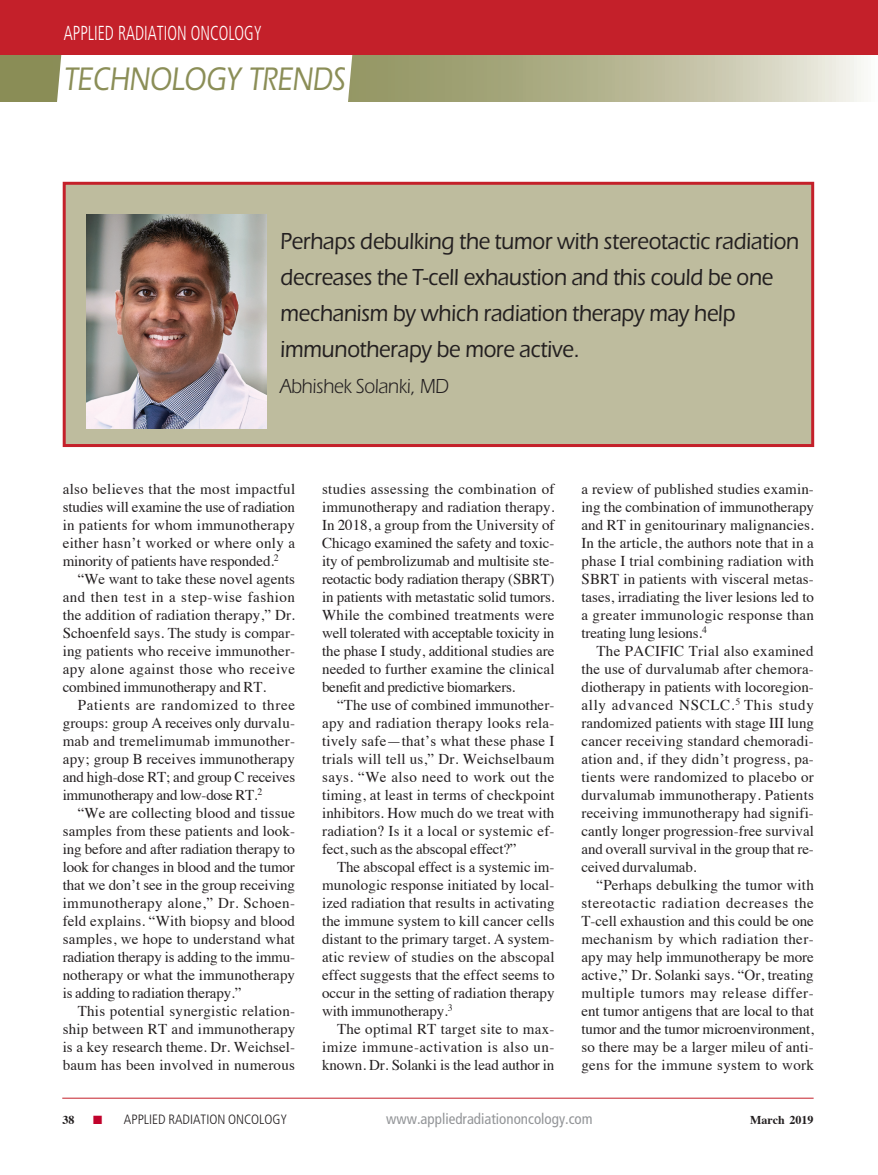
<style>
.page{position:relative;width:878px;height:1175px;background:#fff}
.page>*{position:absolute;margin:0;border:0;box-sizing:border-box;transform-origin:0 0}
.t1{font:500 33.75px "Itc Eras";color:#8b8e57;scale:.8 1}
.pull_quote{font:500 24px/36px "Itc Eras";letter-spacing:-.01em;color:#231f20;scale:.9 1}
.pull_quote-2{font:21px "Itc Eras";letter-spacing:-.01em;color:#231f20;scale:.9 1}
.t2{font:300 condensed 20.25px "Frutiger";color:#fff;scale:.8 1}
.Article_body_copy{font:15px/18px "Times";letter-spacing:-.01em;color:#231f20;text-align:justify}
.t3{font:condensed 15px "Frutiger";color:#939598}
.t4{font:300 condensed 13.5px "Frutiger";color:#231f20}
.t5{font:700 12px "Times";color:#231f20}
.s1{color:#c1022c}
</style>
<div class="page">
<svg style="left:0;top:55px;width:864px;height:46px;background:#b4b592"></svg>
<svg style="left:56px;top:55px;width:297px;height:47px"></svg>
<div style="left:0;top:0;width:877px;height:55px;background:#c4202a"></div>
<hr style="left:877px;top:0;width:1px;height:55px;background:#c4202a">
<hr style="left:62px;top:1097px;width:751px;height:1px;background:#c4202a">
<div style="left:63px;top:182px;width:751px;height:265px;background:#bebc9e;border:3px solid #c4202a"></div>
<img style="left:86px;top:214px;width:181px;height:215px">
<h3 class="t2" style="left:64px;top:22px;width:249px">APPLIED RADIATION ONCOLOGY</h3>
<h1 class="t1" style="left:63px;top:60px;width:357px">TECHNOLOGY TRENDS</h1>
<p class="pull_quote" style="left:280px;top:223px;width:577px">Perhaps debulking the tumor with stereotactic radiation decreases the T-cell exhaustion and this could be one mechanism by which radiation therapy may help immunotherapy be more active.</p>
<p class="pull_quote-2" style="left:280px;top:374px;width:189px">Abhishek Solanki, MD</p>
<p class="Article_body_copy" style="left:63px;top:478px;width:234px">also believes that the most impactful studies will examine the use of radiation in patients for whom immunotherapy either hasn’t worked or where only a minority of patients have responded.<sup>2</sup></p>
<p class="Article_body_copy" style="left:63px;top:568px;width:234px;text-indent:15px">“We want to take these novel agents and then test in a step-wise fashion the addition of radiation therapy,” Dr.<br>Schoenfeld says. The study is compar&shy;ing patients who receive immunother&shy;apy alone against those who receive combined immunotherapy and RT.</p>
<p class="Article_body_copy" style="left:63px;top:694px;width:234px;text-indent:15px">Patients are randomized to three groups: group A receives only durvalu&shy;mab and tremelimumab immunother&shy;apy; group B receives immunotherapy and high-dose RT; and group C receives immunotherapy and low-dose RT.<sup>2</sup></p>
<p class="Article_body_copy" style="left:63px;top:802px;width:234px;text-indent:15px">“We are collecting blood and tissue samples from these patients and look&shy;ing before and after radiation therapy to look for changes in blood and the tumor that we don’t see in the group receiving immunotherapy alone,” Dr. Schoen&shy;feld explains. “With biopsy and blood samples, we hope to understand what radiation therapy is adding to the immu&shy;notherapy or what the immunotherapy is adding to radiation therapy.”</p>
<p class="Article_body_copy" style="left:63px;top:1000px;width:234px;text-indent:15px">This potential synergistic relation&shy;ship between RT and immunotherapy is a key research theme. Dr. Weichsel&shy;baum has been involved in numerous</p>
<p class="Article_body_copy" style="left:322px;top:478px;width:234px">studies assessing the combination of immunotherapy and radiation therapy.<br>In 2018, a group from the University of Chicago examined the safety and toxic&shy;ity of pembrolizumab and multisite ste&shy;reotactic body radiation therapy (SBRT) in patients with metastatic solid tumors.<br>While the combined treatments were well tolerated with acceptable toxicity in the phase I study, additional studies are needed to further examine the clinical benefit and predictive biomarkers.</p>
<p class="Article_body_copy" style="left:322px;top:694px;width:234px;text-indent:15px">“The use of combined immunother&shy;apy and radiation therapy looks rela&shy;tively safe—that’s what these phase I trials will tell us,” Dr. Weichselbaum says. “We also need to work out the timing, at least in terms of checkpoint inhibitors. How much do we treat with radiation? Is it a local or systemic ef&shy;fect, such as the abscopal effect?”</p>
<p class="Article_body_copy" style="left:322px;top:856px;width:234px;text-indent:15px">The abscopal effect is a systemic im&shy;munologic response initiated by local&shy;ized radiation that results in activating the immune system to kill cancer cells distant to the primary target. A system&shy;atic review of studies on the abscopal effect suggests that the effect seems to occur in the setting of radiation therapy with immunotherapy.<sup>3</sup></p>
<p class="Article_body_copy" style="left:322px;top:1018px;width:234px;text-indent:15px">The optimal RT target site to max&shy;imize immune-activation is also un&shy;known. Dr. Solanki is the lead author in</p>
<p class="Article_body_copy" style="left:581px;top:478px;width:234px">a review of published studies examin&shy;ing the combination of immunotherapy and RT in genitourinary malignancies.<br>In the article, the authors note that in a phase I trial combining radiation with SBRT in patients with visceral metas&shy;tases, irradiating the liver lesions led to a greater immunologic response than treating lung lesions.<sup>4</sup></p>
<p class="Article_body_copy" style="left:581px;top:640px;width:234px;text-indent:15px">The PACIFIC Trial also examined the use of durvalumab after chemora&shy;diotherapy in patients with locoregion&shy;ally advanced NSCLC.<sup>5</sup> This study randomized patients with stage III lung cancer receiving standard chemoradi&shy;ation and, if they didn’t progress, pa&shy;tients were randomized to placebo or durvalumab immunotherapy. Patients receiving immunotherapy had signifi&shy;cantly longer progression-free survival and overall survival in the group that re&shy;ceived durvalumab.</p>
<p class="Article_body_copy" style="left:581px;top:874px;width:234px;text-indent:15px">“Perhaps debulking the tumor with stereotactic radiation decreases the T-cell exhaustion and this could be one mechanism by which radiation ther&shy;apy may help immunotherapy be more active,” Dr. Solanki says. “Or, treating multiple tumors may release differ&shy;ent tumor antigens that are local to that tumor and the tumor microenvironment, so there may be a larger mileu of anti&shy;gens for the immune system to work</p>
<p class="t5" style="left:62px;top:1108px;width:13px">38</p>
<p class="t4" style="left:93px;top:1111px;width:195px"><span class="s1">■</span> APPLIED RADIATION ONCOLOGY</p>
<p class="t3" style="left:386px;top:1110px;width:208px">www.appliedradiationoncology.com</p>
<p class="t5" style="left:750px;top:1108px;width:65px">March 2019</p>
</div>
